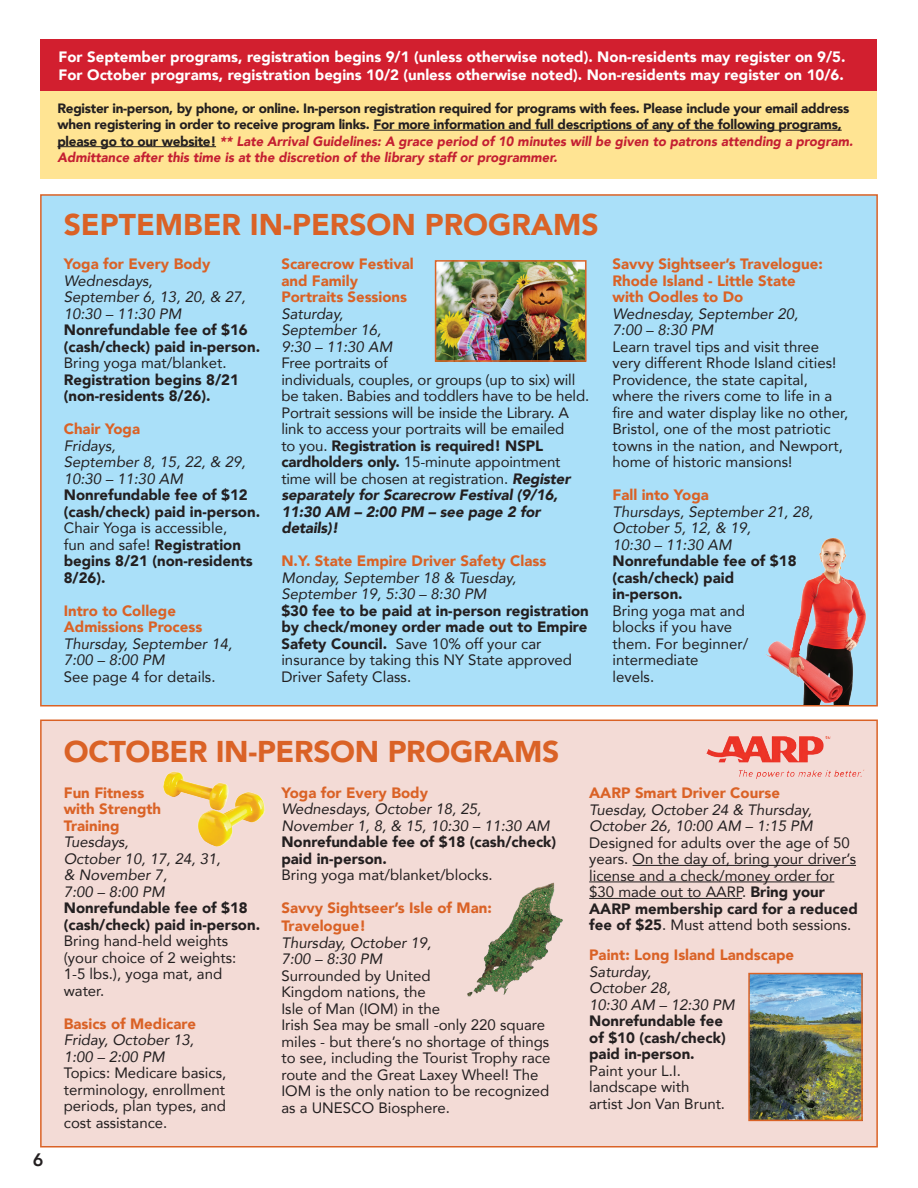
<style>
.page{position:relative;width:918px;height:1188px;background:#fff}
.page>*{position:absolute;margin:0;border:0;box-sizing:border-box;transform-origin:0 0}
.t1{font:900 30px "Avenir";color:#da6226}
.t2{font:800 18px "Avenir";color:#231f20}
.t3{font:15px/16.5px "Avenir";color:#231f20}
.t4{font:900 15px/16.5px "Avenir";color:#231f20}
.t5{font:italic 15px/16.5px "Avenir";color:#231f20}
.t6{font:900 15px/16.5px "Avenir";color:#da6226}
.t7{font:900 15px/18px "Avenir";color:#fff}
.t8{font:900 13.5px/16.5px "Avenir";letter-spacing:-.02em;color:#231f20}
.s1{font-style:italic;color:#c41f32}
.s2{font-weight:400}
.s3{font-weight:900}
.s4{font-weight:900;font-style:italic}
</style>
<div class="page">
<div style="left:40px;top:194px;width:838px;height:513px;background:#aae0f9"></div>
<div style="left:40px;top:719px;width:838px;height:429px;background:#f3dbd6"></div>
<img style="left:762px;top:529px;width:107px;height:176px">
<div style="left:40px;top:62px;width:836px;height:117px;background:#ffe493"></div>
<hr style="left:373px;top:130px;width:469px;height:1px;background:#231f20">
<hr style="left:57px;top:146px;width:159px;height:1px;background:#231f20">
<div style="left:40px;top:39px;width:837px;height:51px;background:#d21f2f"></div>
<img style="left:147px;top:767px;width:124px;height:83px">
<img style="left:438px;top:263px;width:146px;height:96px">
<div style="left:435px;top:260px;width:152px;height:102px;border:2px solid #da6226"></div>
<img style="left:751px;top:976px;width:109px;height:142px">
<div style="left:748px;top:973px;width:115px;height:148px;border:2px solid #da6226"></div>
<img style="left:459px;top:872px;width:112px;height:141px">
<img style="left:706px;top:737px;width:158px;height:41px">
<hr style="left:633px;top:865px;width:223px;height:1px;background:#231f20">
<hr style="left:589px;top:882px;width:245px;height:1px;background:#231f20">
<hr style="left:589px;top:898px;width:153px;height:1px;background:#231f20">
<p class="t7" style="left:59px;top:47px;width:788px">For September programs, registration begins 9/1 (unless otherwise noted). Non-residents may register on 9/5.<br>For October programs, registration begins 10/2 (unless otherwise noted). Non-residents may register on 10/6.</p>
<p class="t8" style="left:57px;top:99px;width:797px">Register in-person, by phone, or online. In-person registration required for programs with fees. Please include your email address when registering in order to receive program links. For more information and full descriptions of any of the following programs, please go to our website! <span class="s1">** Late Arrival Guidelines: A grace period of 10 minutes will be given to patrons attending a program.<br>Admittance after this time is at the discretion of the library staff or programmer.</span></p>
<h1 class="t1" style="left:64px;top:198px;width:536px">SEPTEMBER IN-PERSON PROGRAMS</h1>
<p class="t6" style="left:64px;top:255px;width:148px">Yoga for Every Body</p>
<p class="t5" style="left:64px;top:272px;width:183px">Wednesdays,<br>September 6, 13, 20, &amp; 27,<br>10:30 – 11:30 PM</p>
<p class="t4" style="left:64px;top:321px;width:198px">Nonrefundable fee of $16 (cash/check) paid in-person.</p>
<p class="t3" style="left:64px;top:354px;width:164px">Bring yoga mat/blanket.</p>
<p class="t4" style="left:64px;top:371px;width:177px">Registration begins 8/21 (non-residents 8/26).</p>
<p class="t6" style="left:64px;top:420px;width:78px">Chair Yoga</p>
<p class="t5" style="left:64px;top:437px;width:183px">Fridays,<br>September 8, 15, 22, &amp; 29,<br>10:30 – 11:30 AM</p>
<p class="t4" style="left:64px;top:486px;width:198px">Nonrefundable fee of $12 (cash/check) paid in-person.</p>
<p class="t4" style="left:64px;top:519px;width:191px"><span class="s2">Chair Yoga is accessible,<br>fun and safe!</span> Registration begins 8/21 (non-residents<br>8/26).</p>
<p class="t6" style="left:64px;top:602px;width:140px">Intro to College<br>Admissions Process</p>
<p class="t5" style="left:64px;top:635px;width:170px">Thursday, September 14,<br>7:00 – 8:00 PM</p>
<p class="t3" style="left:64px;top:668px;width:153px">See page 4 for details.</p>
<p class="t6" style="left:281px;top:255px;width:134px">Scarecrow Festival and Family<br>Portraits Sessions</p>
<p class="t5" style="left:281px;top:305px;width:112px">Saturday,<br>September 16,<br>9:30 – 11:30 AM</p>
<p class="t3" style="left:281px;top:354px;width:309px">Free portraits of<br>individuals, couples, or groups (up to six) will be taken. Babies and toddlers have to be held.<br>Portrait sessions will be inside the Library. A link to access your portraits will be emailed<br>to you. <span class="s3">Registration is required! NSPL cardholders only.</span> 15-minute appointment time will be chosen at registration. <span class="s4">Register separately for Scarecrow Festival (9/16, 11:30 AM – 2:00 PM – see page 2 for details)!</span></p>
<p class="t6" style="left:281px;top:552px;width:266px">N.Y. State Empire Driver Safety Class</p>
<p class="t5" style="left:281px;top:569px;width:236px">Monday, September 18 &amp; Tuesday,<br>September 19, 5:30 – 8:30 PM</p>
<p class="t4" style="left:281px;top:602px;width:309px">$30 fee to be paid at in-person registration by check/money order made out to Empire Safety Council. <span class="s2">Save 10% off your car insurance by taking this NY State approved Driver Safety Class.</span></p>
<p class="t6" style="left:613px;top:255px;width:212px">Savvy Sightseer’s Travelogue:<br>Rhode Island - Little State with Oodles to Do</p>
<p class="t5" style="left:613px;top:305px;width:187px">Wednesday, September 20,<br>7:00 – 8:30 PM</p>
<p class="t3" style="left:613px;top:338px;width:237px">Learn travel tips and visit three very different Rhode Island cities!<br>Providence, the state capital, where the rivers come to life in a fire and water display like no other, Bristol, one of the most patriotic towns in the nation, and Newport, home of historic mansions!</p>
<p class="t6" style="left:613px;top:486px;width:98px">Fall into Yoga</p>
<p class="t5" style="left:613px;top:503px;width:202px">Thursdays, September 21, 28,<br>October 5, 12, &amp; 19,<br>10:30 – 11:30 AM</p>
<p class="t4" style="left:613px;top:552px;width:186px">Nonrefundable fee of $18 (cash/check) paid in-person.</p>
<p class="t3" style="left:613px;top:602px;width:137px">Bring yoga mat and blocks if you have them. For beginner/ intermediate<br>levels.</p>
<p class="t2" style="left:33px;top:1145px;width:12px">6</p>
<h1 class="t1" style="left:64px;top:726px;width:497px">OCTOBER IN-PERSON PROGRAMS</h1>
<p class="t6" style="left:64px;top:784px;width:99px">Fun Fitness with Strength<br>Training</p>
<p class="t5" style="left:64px;top:834px;width:158px">Tuesdays,<br>October 10, 17, 24, 31, &amp; November 7,<br>7:00 – 8:00 PM</p>
<p class="t4" style="left:64px;top:899px;width:198px">Nonrefundable fee of $18 (cash/check) paid in-person.</p>
<p class="t3" style="left:64px;top:932px;width:174px">Bring hand-held weights (your choice of 2 weights:<br>1-5 lbs.), yoga mat, and water.</p>
<p class="t6" style="left:64px;top:1015px;width:134px">Basics of Medicare</p>
<p class="t5" style="left:64px;top:1032px;width:132px">Friday, October 13,<br>1:00 – 2:00 PM</p>
<p class="t3" style="left:64px;top:1064px;width:164px;text-align:justify">Topics: Medicare basics, terminology, enrollment periods, plan types, and cost assistance.</p>
<p class="t6" style="left:281px;top:784px;width:148px">Yoga for Every Body</p>
<p class="t5" style="left:281px;top:801px;width:270px">Wednesdays, October 18, 25,<br>November 1, 8, &amp; 15, 10:30 – 11:30 AM</p>
<p class="t4" style="left:281px;top:833px;width:276px">Nonrefundable fee of $18 (cash/check) paid in-person.</p>
<p class="t3" style="left:281px;top:866px;width:213px">Bring yoga mat/blanket/blocks.</p>
<p class="t6" style="left:281px;top:899px;width:212px;line-height:18px">Savvy Sightseer’s Isle of Man:<br>Travelogue!</p>
<p class="t5" style="left:281px;top:934px;width:152px">Thursday, October 19,<br>7:00 – 8:30 PM</p>
<p class="t3" style="left:281px;top:967px;width:271px">Surrounded by United<br>Kingdom nations, the<br>Isle of Man (IOM) in the<br>Irish Sea may be small -only 220 square miles - but there’s no shortage of things to see, including the Tourist Trophy race route and the Great Laxey Wheel! The<br>IOM is the only nation to be recognized as a UNESCO Biosphere.</p>
<p class="t6" style="left:589px;top:784px;width:192px">AARP Smart Driver Course</p>
<p class="t5" style="left:589px;top:801px;width:225px">Tuesday, October 24 &amp; Thursday,<br>October 26, 10:00 AM – 1:15 PM</p>
<p class="t3" style="left:589px;top:834px;width:270px">Designed for adults over the age of 50 years. On the day of, bring your driver’s license and a check/money order for $30 made out to AARP. <span class="s3">Bring your AARP membership card for a reduced fee of $25</span>. Must attend both sessions.</p>
<p class="t6" style="left:589px;top:946px;width:207px">Paint: Long Island Landscape</p>
<p class="t5" style="left:589px;top:963px;width:147px">Saturday,<br>October 28,<br>10:30 AM – 12:30 PM</p>
<p class="t4" style="left:589px;top:1012px;width:138px">Nonrefundable fee of $10 (cash/check) paid in-person.</p>
<p class="t3" style="left:589px;top:1062px;width:137px">Paint your L.I. landscape with artist Jon Van Brunt.</p>
</div>
